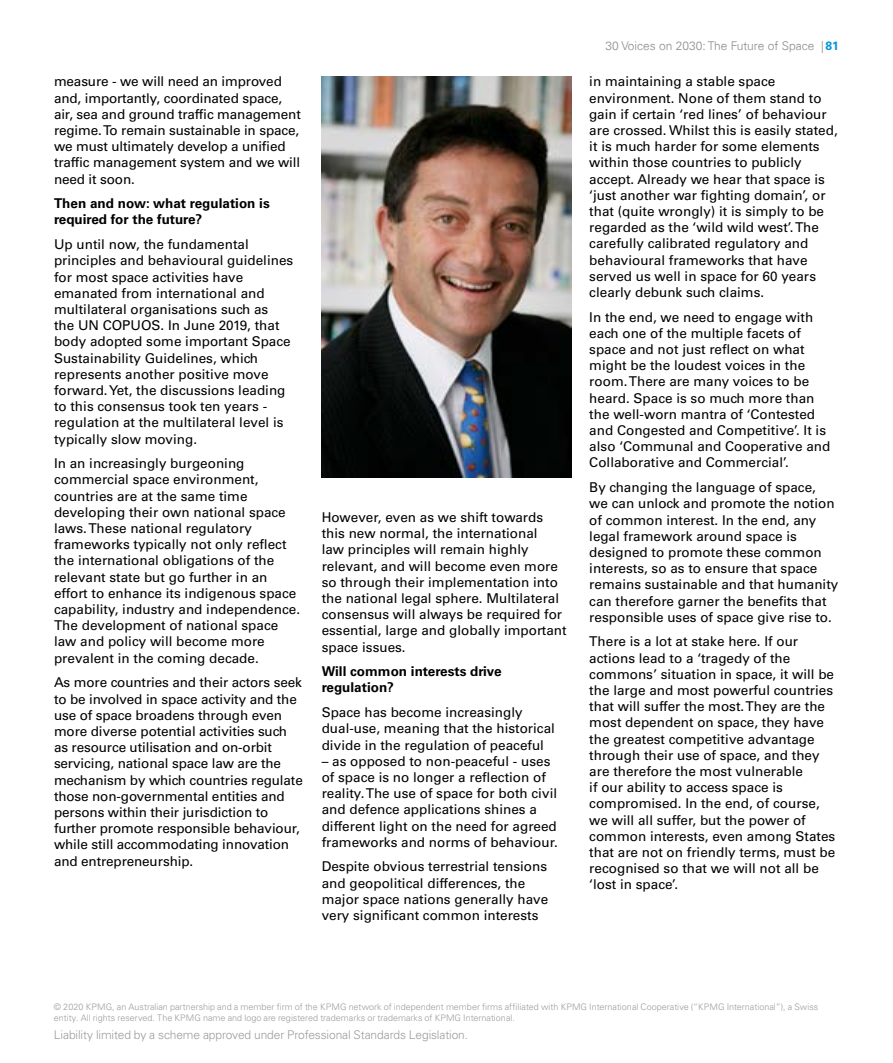
<style>
.page{position:relative;width:893px;height:1063px;background:#fff}
.page>*{position:absolute;margin:0;border:0;box-sizing:border-box;transform-origin:0 0}
.t1{font:13.5px/16.2px "Univers LT Std";color:#000}
.t2{font:700 13.5px/16.2px "Univers LT Std";color:#000}
.t3{font:300 12px "Univers LT Std";letter-spacing:-.01em;color:#9c9c9d}
.t4{font:300 12px "Univers 45";color:#8b8b8b}
.t5{font:300 9px/10.8px "Univers LT Std";color:#9c9c9d}
.s1{font-family:"Univers LT Std";font-weight:700;color:#0095d8}
</style>
<div class="page">
<img style="left:322px;top:77px;width:249px;height:401px">
<p class="t1" style="left:54px;top:74px;width:248px">measure - we will need an improved and, importantly, coordinated space, air, sea and ground traffic management regime. To remain sustainable in space, we must ultimately develop a unified traffic management system and we will need it soon.</p>
<p class="t2" style="left:54px;top:195px;width:217px">Then and now: what regulation is required for the future?</p>
<p class="t1" style="left:54px;top:236px;width:241px">Up until now, the fundamental principles and behavioural guidelines for most space activities have emanated from international and multilateral organisations such as<br>the UN COPUOS. In June 2019, that body adopted some important Space Sustainability Guidelines, which represents another positive move forward. Yet, the discussions leading to this consensus took ten years - regulation at the multilateral level is typically slow moving.</p>
<p class="t1" style="left:54px;top:455px;width:248px">In an increasingly burgeoning commercial space environment, countries are at the same time developing their own national space laws. These national regulatory frameworks typically not only reflect the international obligations of the relevant state but go further in an effort to enhance its indigenous space capability, industry and independence.<br>The development of national space law and policy will become more prevalent in the coming decade.</p>
<p class="t1" style="left:54px;top:675px;width:250px">As more countries and their actors seek to be involved in space activity and the use of space broadens through even more diverse potential activities such as resource utilisation and on-orbit servicing, national space law are the mechanism by which countries regulate those non-governmental entities and persons within their jurisdiction to further promote responsible behaviour, while still accommodating innovation and entrepreneurship.</p>
<p class="t1" style="left:322px;top:509px;width:246px">However, even as we shift towards this new normal, the international<br>law principles will remain highly relevant, and will become even more so through their implementation into the national legal sphere. Multilateral consensus will always be required for essential, large and globally important space issues.</p>
<p class="t2" style="left:322px;top:663px;width:182px">Will common interests drive regulation?</p>
<p class="t1" style="left:322px;top:704px;width:235px">Space has become increasingly dual-use, meaning that the historical divide in the regulation of peaceful</p>
<p class="t1" style="left:322px;top:753px;width:238px">– as opposed to non-peaceful - uses of space is no longer a reflection of reality. The use of space for both civil and defence applications shines a different light on the need for agreed frameworks and norms of behaviour.</p>
<p class="t1" style="left:322px;top:859px;width:228px">Despite obvious terrestrial tensions and geopolitical differences, the major space nations generally have very significant common interests</p>
<p class="t4" style="left:606px;top:39px;width:235px">30 Voices on 2030: The Future of Space | <span class="s1">81</span></p>
<p class="t1" style="left:589px;top:74px;width:250px">in maintaining a stable space environment. None of them stand to gain if certain ‘red lines’ of behaviour are crossed. Whilst this is easily stated, it is much harder for some elements within those countries to publicly accept. Already we hear that space is ‘just another war fighting domain’, or that (quite wrongly) it is simply to be regarded as the ‘wild wild west’. The carefully calibrated regulatory and behavioural frameworks that have served us well in space for 60 years clearly debunk such claims.</p>
<p class="t1" style="left:589px;top:309px;width:243px">In the end, we need to engage with each one of the multiple facets of space and not just reflect on what might be the loudest voices in the room. There are many voices to be heard. Space is so much more than the well-worn mantra of ‘Contested and Congested and Competitive’. It is also ‘Communal and Cooperative and Collaborative and Commercial’.</p>
<p class="t1" style="left:589px;top:479px;width:251px">By changing the language of space,<br>we can unlock and promote the notion of common interest. In the end, any legal framework around space is designed to promote these common interests, so as to ensure that space remains sustainable and that humanity can therefore garner the benefits that responsible uses of space give rise to.</p>
<p class="t1" style="left:589px;top:634px;width:248px">There is a lot at stake here. If our actions lead to a ‘tragedy of the commons’ situation in space, it will be the large and most powerful countries that will suffer the most. They are the most dependent on space, they have the greatest competitive advantage through their use of space, and they are therefore the most vulnerable<br>if our ability to access space is compromised. In the end, of course, we will all suffer, but the power of common interests, even among States that are not on friendly terms, must be recognised so that we will not all be ‘lost in space’.</p>
<p class="t5" style="left:54px;top:1001px;width:766px">© 2020 KPMG, an Australian partnership and a member firm of the KPMG network of independent member firms affiliated with KPMG International Cooperative (“KPMG International”), a Swiss entity. All rights reserved. The KPMG name and logo are registered trademarks or trademarks of KPMG International.</p>
<p class="t3" style="left:54px;top:1028px;width:416px">Liability limited by a scheme approved under Professional Standards Legislation.</p>
</div>
